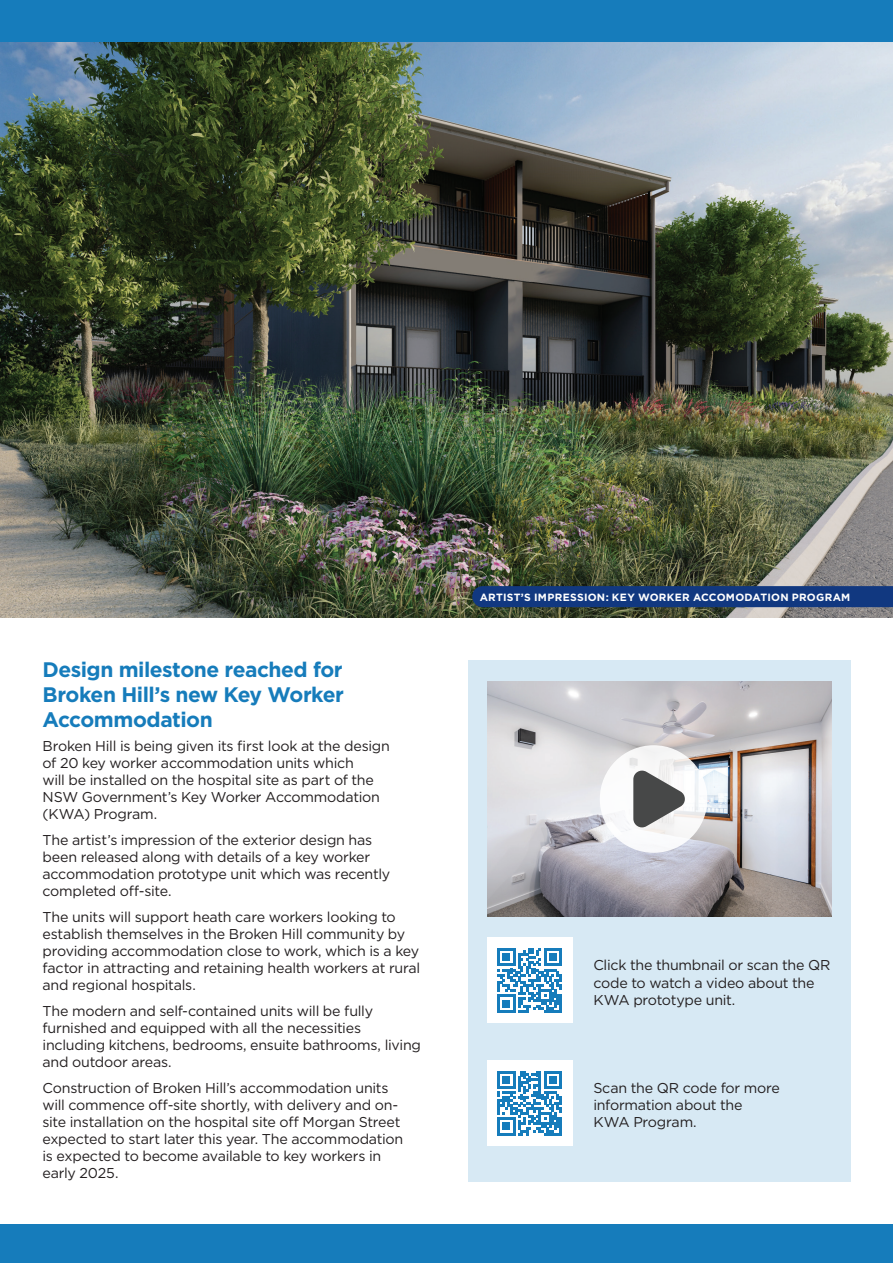
<style>
.page{position:relative;width:893px;height:1263px;background:#fff}
.page>*{position:absolute;margin:0;border:0;box-sizing:border-box;transform-origin:0 0}
.t1{font:700 21px/25.2px "Gotham";letter-spacing:-.025em;color:#167cbb;text-align:justify}
.t2{font:14.25px/17.1px "Gotham";letter-spacing:-.015em;color:#231f20}
.t3{font:700 10.5px "Gotham";letter-spacing:.025em;color:#fff}
</style>
<div class="page">
<div style="left:0;top:0;width:893px;height:43px;background:#167cbb"></div>
<div style="left:0;top:1225px;width:893px;height:38px;background:#167cbb"></div>
<img style="left:0;top:43px;width:893px;height:575px">
<div style="left:468px;top:660px;width:382px;height:522px;background:#d7e9f4"></div>
<img style="left:487px;top:681px;width:344px;height:235px">
<div style="left:600px;top:745px;width:107px;height:108px;background:#fff;border-radius:50%"></div>
<svg style="left:633px;top:768px;width:53px;height:61px"></svg>
<div style="left:472px;top:586px;width:421px;height:21px;background:#113880"></div>
<div style="left:487px;top:938px;width:85px;height:85px;background:#fff"></div>
<svg style="left:497px;top:948px;width:65px;height:64px"></svg>
<div style="left:487px;top:1060px;width:85px;height:86px;background:#fff"></div>
<svg style="left:497px;top:1071px;width:65px;height:64px"></svg>
<h1 class="t1" style="left:43px;top:657px;width:303px">Design milestone reached for Broken Hill’s new Key Worker Accommodation</h1>
<p class="t2" style="left:43px;top:737px;width:349px">Broken Hill is being given its first look at the design of 20 key worker accommodation units which<br>will be installed on the hospital site as part of the NSW Government’s Key Worker Accommodation (KWA) Program.</p>
<p class="t2" style="left:43px;top:831px;width:349px">The artist’s impression of the exterior design has been released along with details of a key worker accommodation prototype unit which was recently completed off-site.</p>
<p class="t2" style="left:43px;top:908px;width:379px">The units will support heath care workers looking to establish themselves in the Broken Hill community by providing accommodation close to work, which is a key factor in attracting and retaining health workers at rural and regional hospitals.</p>
<p class="t2" style="left:43px;top:1002px;width:380px">The modern and self-contained units will be fully furnished and equipped with all the necessities including kitchens, bedrooms, ensuite bathrooms, living and outdoor areas.</p>
<p class="t2" style="left:43px;top:1079px;width:362px">Construction of Broken Hill’s accommodation units will commence off-site shortly, with delivery and on&shy;site installation on the hospital site off Morgan Street expected to start later this year. The accommodation is expected to become available to key workers in early 2025.</p>
<p class="t3" style="left:480px;top:590px;width:372px">ARTIST’S IMPRESSION: KEY WORKER ACCOMODATION PROGRAM</p>
<p class="t2" style="left:593px;top:956px;width:239px">Click the thumbnail or scan the QR code to watch a video about the<br>KWA prototype unit.</p>
<p class="t2" style="left:593px;top:1079px;width:188px">Scan the QR code for more information about the<br>KWA Program.</p>
</div>
